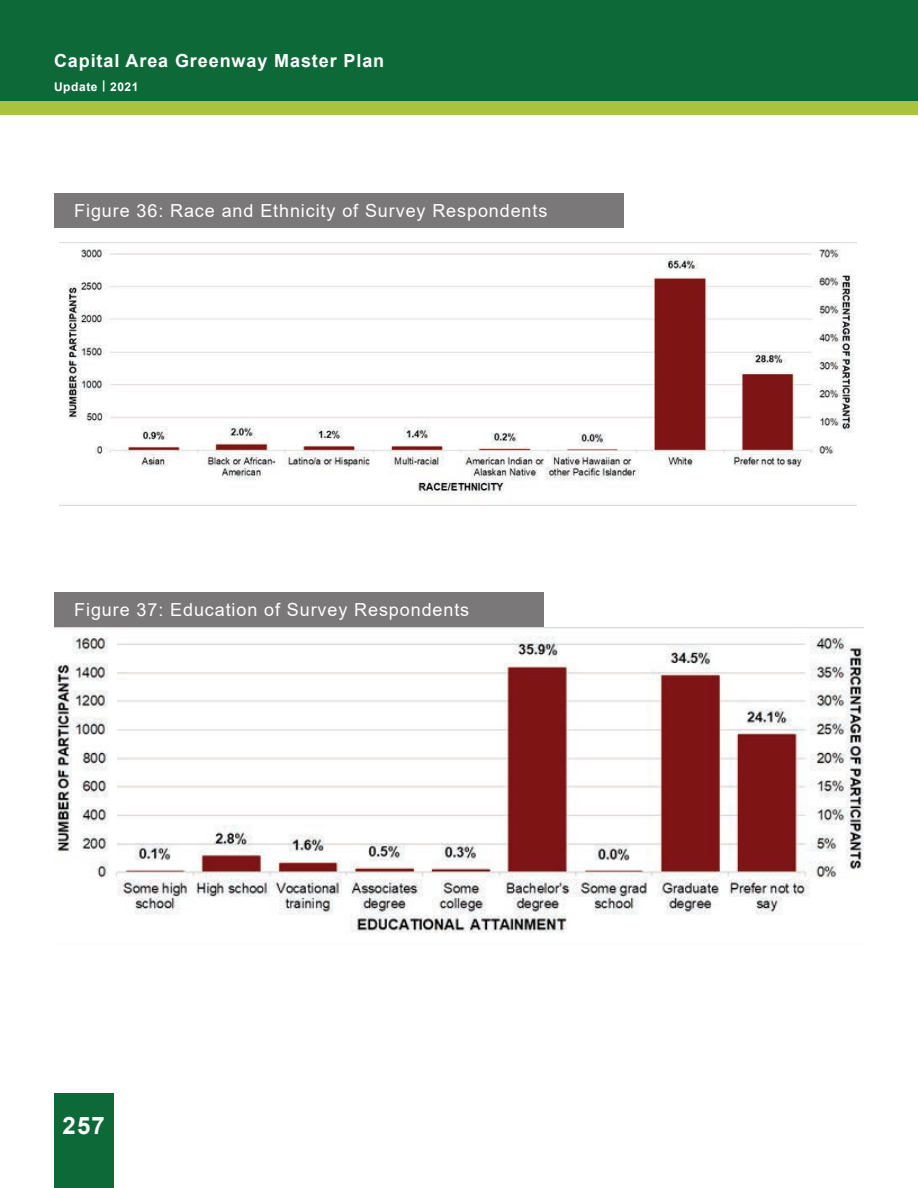
<style>
.page{position:relative;width:918px;height:1188px;background:#fff}
.page>*{position:absolute;margin:0;border:0;box-sizing:border-box;transform-origin:0 0}
.t1{font:700 24px "Arial";color:#fff}
.t2{font:18px "Arial";letter-spacing:.05em;color:#fff}
.t3{font:700 18px "Arial";letter-spacing:.05em;color:#fff}
.t4{font:700 12px "Arial";letter-spacing:.05em;color:#fff}
</style>
<div class="page">
<div style="left:0;top:0;width:918px;height:102px;background:#0d6a38"></div>
<div style="left:0;top:102px;width:918px;height:13px;background:#a9c33e"></div>
<div style="left:54px;top:1094px;width:59px;height:94px;background:#0d6a38"></div>
<img style="left:59px;top:242px;width:797px;height:263px">
<div style="left:54px;top:193px;width:569px;height:35px;background:#7b7879"></div>
<img style="left:54px;top:628px;width:810px;height:305px">
<div style="left:54px;top:592px;width:489px;height:35px;background:#7b7879"></div>
<p class="t3" style="left:54px;top:48px;width:332px">Capital Area Greenway Master Plan</p>
<p class="t4" style="left:54px;top:78px;width:86px">Update | 2021</p>
<p class="t2" style="left:74px;top:198px;width:475px">Figure 36: Race and Ethnicity of Survey Respondents</p>
<p class="t2" style="left:74px;top:598px;width:397px">Figure 37: Education of Survey Respondents</p>
<h1 class="t1" style="left:62px;top:1109px;width:44px">257</h1>
</div>
